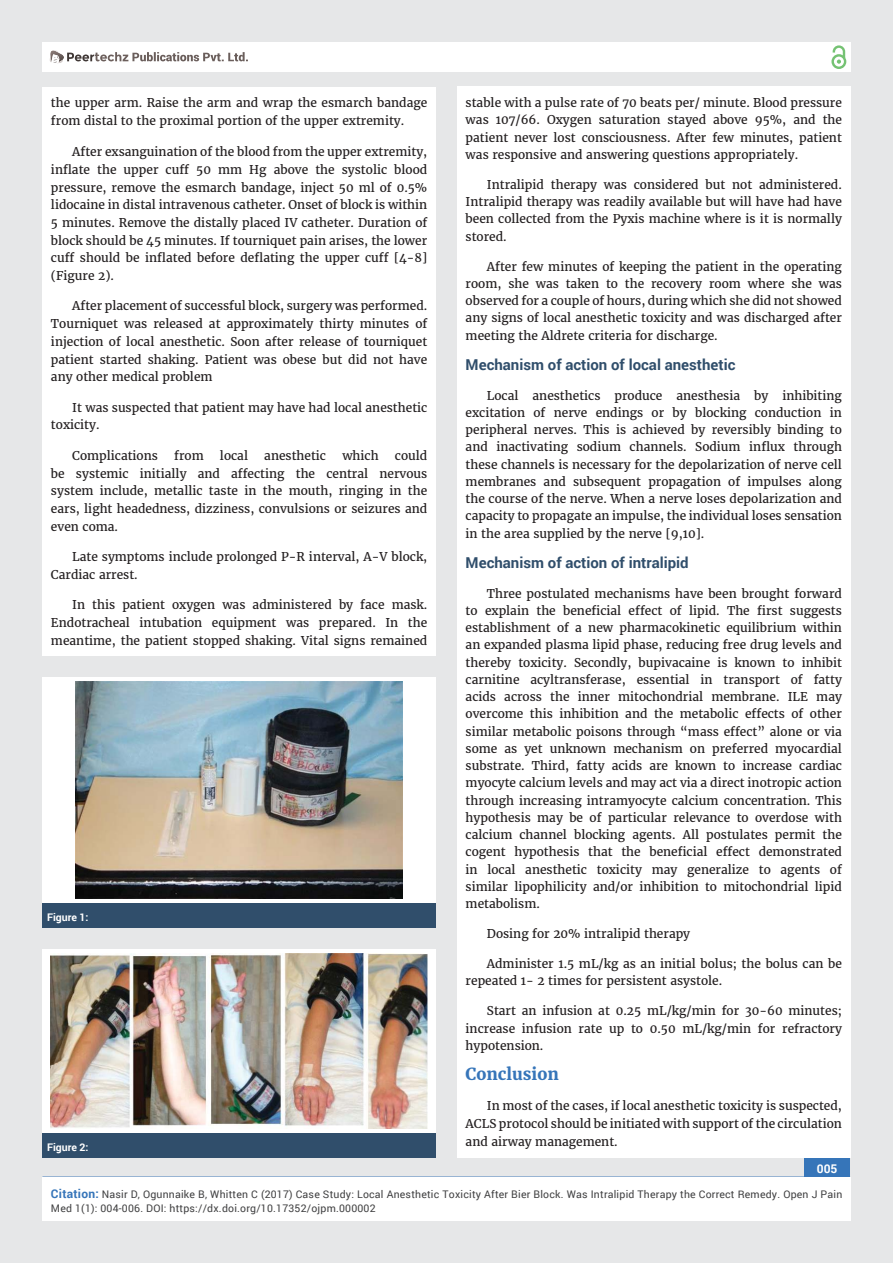
<style>
.page{position:relative;width:893px;height:1263px;background:#e6e7e8}
.page>*{position:absolute;margin:0;border:0;box-sizing:border-box;transform-origin:0 0}
.t1{font:700 16.5px "Merriweather";color:#3675b9}
.t2{font:700 15px "Roboto";color:#304e6b}
.t3{font:12px/17.2px "Merriweather";color:#231f20;text-align:justify}
.t4{font:700 12px "Roboto";color:#fff}
.t5{font:10.5px/13.5px "Roboto";letter-spacing:.02em;color:#404041}
.t6{font:700 10.5px "Roboto";color:#fff}
.s1{font-weight:700;font-size:12px;color:#3675b9}
</style>
<div class="page">
<div style="left:42px;top:43px;width:808px;height:29px;background:#fff"></div>
<div style="left:831px;top:54px;width:15px;height:15px;border:2px solid #75c273;border-radius:50%"></div>
<svg style="left:831px;top:45px;width:15px;height:19px"></svg>
<div style="left:804px;top:1157px;width:46px;height:43px;background:#3675b9"></div>
<svg style="left:49px;top:50px;width:199px;height:14px"></svg>
<div style="left:42px;top:1177px;width:809px;height:43px;background:#fff"></div>
<div style="left:42px;top:87px;width:394px;height:569px;background:#fff"></div>
<div style="left:457px;top:87px;width:393px;height:1071px;background:#fff"></div>
<div style="left:43px;top:677px;width:393px;height:226px;background:#fff"></div>
<div style="left:43px;top:903px;width:393px;height:25px;background:#304e6b"></div>
<img style="left:76px;top:681px;width:327px;height:218px">
<div style="left:43px;top:949px;width:393px;height:184px;background:#fff"></div>
<div style="left:43px;top:1133px;width:393px;height:25px;background:#304e6b"></div>
<img style="left:51px;top:953px;width:377px;height:176px">
<p class="t3" style="left:51px;top:94px;width:378px;line-height:18px">the upper arm. Raise the arm and wrap the esmarch bandage from distal to the proximal portion of the upper extremity.</p>
<p class="t3" style="left:51px;top:143px;width:378px;line-height:17.7px;text-indent:21px">After exsanguination of the blood from the upper extremity, inflate the upper cuff 50 mm Hg above the systolic blood pressure, remove the esmarch bandage, inject 50 ml of 0.5% lidocaine in distal intravenous catheter. Onset of block is within 5 minutes. Remove the distally placed IV catheter. Duration of block should be 45 minutes. If tourniquet pain arises, the lower cuff should be inflated before deflating the upper cuff [4-8] (Figure 2).</p>
<p class="t3" style="left:51px;top:297px;width:378px;line-height:17.7px;text-indent:21px">After placement of successful block, surgery was performed.<br>Tourniquet was released at approximately thirty minutes of injection of local anesthetic. Soon after release of tourniquet patient started shaking. Patient was obese but did not have any other medical problem</p>
<p class="t3" style="left:51px;top:399px;width:378px;line-height:17.7px;text-indent:21px">It was suspected that patient may have had local anesthetic toxicity.</p>
<p class="t3" style="left:72px;top:447px;width:87px">Complications</p>
<p class="t3" style="left:174px;top:447px;width:31px">from</p>
<p class="t3" style="left:220px;top:447px;width:30px">local</p>
<p class="t3" style="left:264px;top:447px;width:63px">anesthetic</p>
<p class="t3" style="left:342px;top:447px;width:38px">which</p>
<p class="t3" style="left:51px;top:447px;width:378px;line-height:17.7px;text-indent:344px">could be systemic initially and affecting the central nervous system include, metallic taste in the mouth, ringing in the ears, light headedness, dizziness, convulsions or seizures and even coma.</p>
<p class="t3" style="left:51px;top:548px;width:378px;line-height:17.7px;text-indent:21px">Late symptoms include prolonged P-R interval, A-V block,<br>Cardiac arrest.</p>
<p class="t3" style="left:51px;top:596px;width:378px;line-height:17.7px;text-indent:21px">In this patient oxygen was administered by face mask.<br>Endotracheal intubation equipment was prepared. In the meantime, the patient stopped shaking. Vital signs remained</p>
<p class="t6" style="left:47px;top:910px;width:43px">Figure 1:</p>
<p class="t6" style="left:47px;top:1140px;width:43px">Figure 2:</p>
<p class="t3" style="left:466px;top:94px;width:378px">stable with a pulse rate of 70 beats per/ minute. Blood pressure was 107/66. Oxygen saturation stayed above 95%, and the patient never lost consciousness. After few minutes, patient was responsive and answering questions appropriately.</p>
<p class="t3" style="left:466px;top:176px;width:378px;text-indent:21px">Intralipid therapy was considered but not administered.<br>Intralipid therapy was readily available but will have had have been collected from the Pyxis machine where is it is normally stored.</p>
<p class="t3" style="left:466px;top:258px;width:378px;text-indent:21px">After few minutes of keeping the patient in the operating room, she was taken to the recovery room where she was observed for a couple of hours, during which she did not showed any signs of local anesthetic toxicity and was discharged after meeting the Aldrete criteria for discharge.</p>
<p class="t2" style="left:466px;top:354px;width:271px">Mechanism of action of local anesthetic</p>
<p class="t3" style="left:466px;top:387px;width:378px;text-indent:21px">Local anesthetics produce anesthesia by inhibiting excitation of nerve endings or by blocking conduction in peripheral nerves. This is achieved by reversibly binding to and inactivating sodium channels. Sodium influx through these channels is necessary for the depolarization of nerve cell membranes and subsequent propagation of impulses along the course of the nerve. When a nerve loses depolarization and capacity to propagate an impulse, the individual loses sensation in the area supplied by the nerve [9,10].</p>
<p class="t2" style="left:466px;top:552px;width:224px">Mechanism of action of intralipid</p>
<p class="t3" style="left:466px;top:585px;width:378px;text-indent:21px">Three postulated mechanisms have been brought forward to explain the beneficial effect of lipid. The first suggests establishment of a new pharmacokinetic equilibrium within an expanded plasma lipid phase, reducing free drug levels and thereby toxicity. Secondly, bupivacaine is known to inhibit carnitine acyltransferase, essential in transport of fatty acids across the inner mitochondrial membrane. ILE may overcome this inhibition and the metabolic effects of other similar metabolic poisons through “mass effect” alone or via some as yet unknown mechanism on preferred myocardial substrate. Third, fatty acids are known to increase cardiac myocyte calcium levels and may act via a direct inotropic action through increasing intramyocyte calcium concentration. This hypothesis may be of particular relevance to overdose with calcium channel blocking agents. All postulates permit the cogent hypothesis that the beneficial effect demonstrated in local anesthetic toxicity may generalize to agents of similar lipophilicity and/or inhibition to mitochondrial lipid metabolism.</p>
<p class="t3" style="left:487px;top:925px;width:205px">Dosing for 20% intralipid therapy</p>
<p class="t3" style="left:466px;top:955px;width:378px;text-indent:21px">Administer 1.5 mL/kg as an initial bolus; the bolus can be repeated 1- 2 times for persistent asystole.</p>
<p class="t3" style="left:466px;top:1002px;width:378px;text-indent:21px">Start an infusion at 0.25 mL/kg/min for 30-60 minutes; increase infusion rate up to 0.50 mL/kg/min for refractory hypotension.</p>
<h1 class="t1" style="left:466px;top:1064px;width:95px">Conclusion</h1>
<p class="t3" style="left:466px;top:1097px;width:378px;line-height:18px;text-indent:21px">In most of the cases, if local anesthetic toxicity is suspected, ACLS protocol should be initiated with support of the circulation and airway management.</p>
<p class="t4" style="left:817px;top:1161px;width:22px">005</p>
<p class="t5" style="left:51px;top:1188px;width:793px"><span class="s1">Citation:</span> Nasir D, Ogunnaike B, Whitten C (2017) Case Study: Local Anesthetic Toxicity After Bier Block. Was Intralipid Therapy the Correct Remedy. Open J Pain<br>Med 1(1): 004-006. DOI: https://dx.doi.org/10.17352/ojpm.000002</p>
</div>
